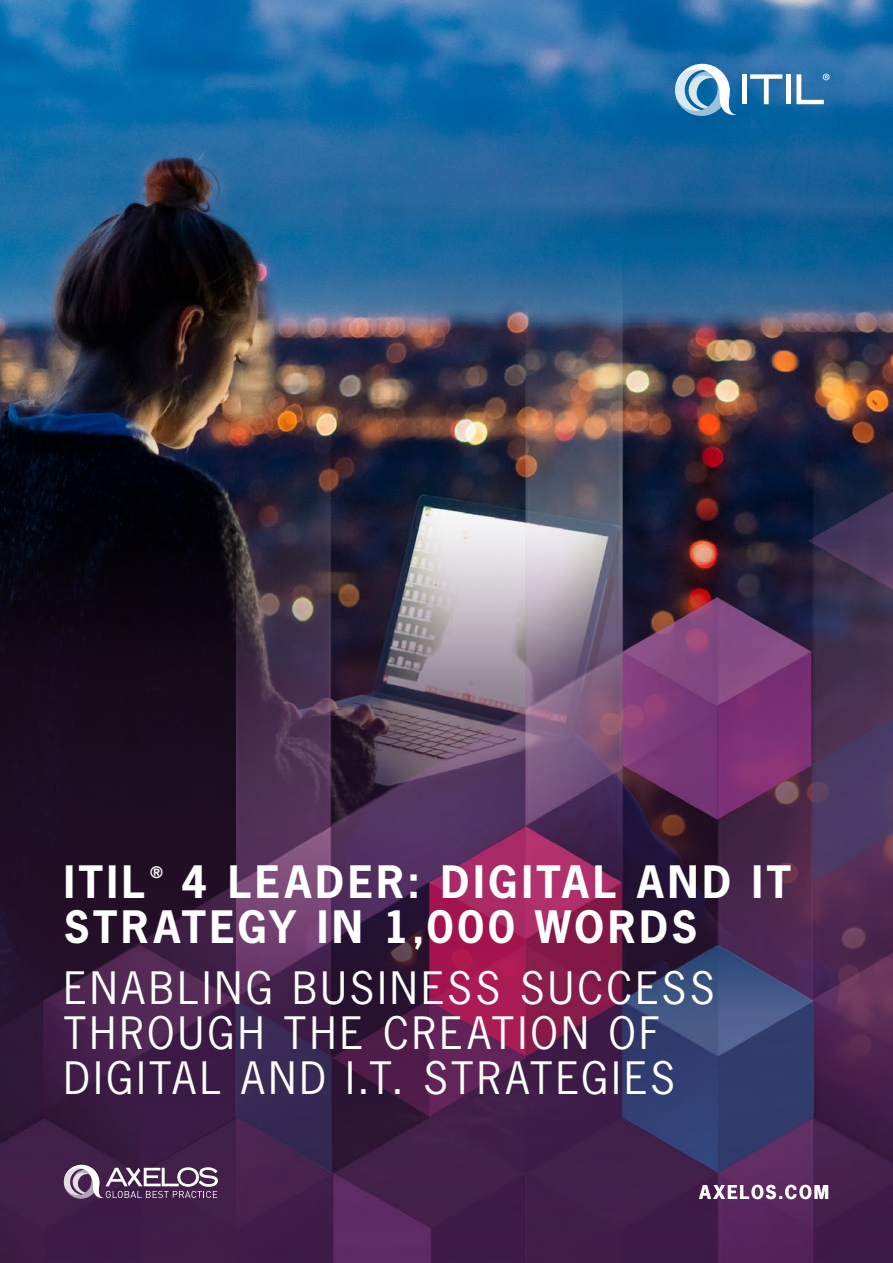
<style>
.page{position:relative;width:893px;height:1263px;background:#fff}
.page>*{position:absolute;margin:0;border:0;box-sizing:border-box;transform-origin:0 0}
.t1{font:42px/45px "News Gothic Std";letter-spacing:.09em;color:#fff}
.t2{font:700 42px/45px "News Gothic Std";letter-spacing:.09em;color:#fff}
.t3{font:700 18px "News Gothic Std";letter-spacing:.09em;color:#fff}
.t4{font:700 15px "News Gothic Std";color:#fff}
</style>
<div class="page">
<img style="left:0;top:0;width:893px;height:1263px">
<svg style="left:64px;top:1165px;width:154px;height:34px"></svg>
<div style="left:742px;top:74px;width:5px;height:30px;background:#fff"></div>
<svg style="left:750px;top:74px;width:32px;height:30px"></svg>
<hr style="left:786px;top:74px;width:4px;height:30px;background:#fff">
<svg style="left:796px;top:74px;width:33px;height:30px"></svg>
<svg style="left:675px;top:64px;width:62px;height:53px"></svg>
<p class="t2" style="left:64px;top:859px;width:729px;text-indent:118px">4 LEADER: DIGITAL AND IT<br>STRATEGY IN 1,000 WORDS</p>
<p class="t1" style="left:64px;top:965px;width:652px">ENABLING BUSINESS SUCCESS<br>THROUGH THE CREATION OF<br>DIGITAL AND I.T. STRATEGIES</p>
<p class="t2" style="left:64px;top:859px;width:83px">ITIL</p>
<p class="t4" style="left:150px;top:862px;width:14px">®</p>
<p class="t3" style="left:700px;top:1180px;width:131px">AXELOS.COM</p>
</div>
